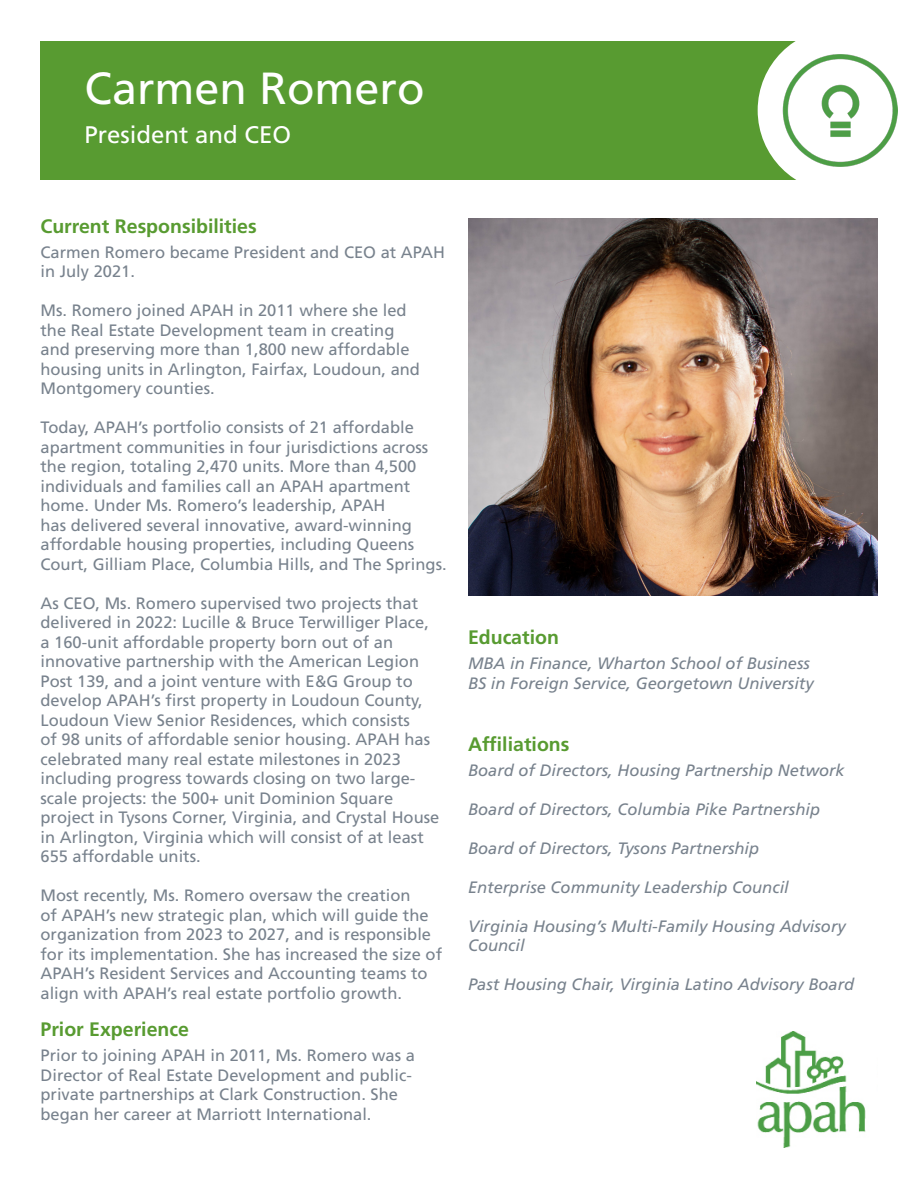
<style>
.page{position:relative;width:918px;height:1188px;background:#fff}
.page>*{position:absolute;margin:0;border:0;box-sizing:border-box;transform-origin:0 0}
.t1{font:45px "Frutiger LT Std";color:#fff}
.t2{font:24px "Frutiger LT Std";color:#fff}
.t3{font:700 19.5px "Frutiger LT Std";color:#589b31}
.t4{font:16.5px/19.5px "Frutiger LT Std";color:#78828d}
.t5{font:italic 16.5px/19.5px "Frutiger LT Std";color:#78828d}
</style>
<div class="page">
<img style="left:468px;top:218px;width:410px;height:378px">
<div style="left:40px;top:41px;width:829px;height:139px;background:#589b31"></div>
<svg style="left:758px;top:41px;width:140px;height:139px"></svg>
<img style="left:783px;top:53px;width:114px;height:115px">
<img style="left:757px;top:1031px;width:109px;height:116px">
<p class="t1" style="left:85px;top:62px;width:342px">Carmen Romero</p>
<p class="t2" style="left:85px;top:121px;width:208px">President and CEO</p>
<p class="t3" style="left:40px;top:214px;width:218px">Current Responsibilities</p>
<p class="t4" style="left:40px;top:242px;width:406px">Carmen Romero became President and CEO at APAH in July 2021.</p>
<p class="t4" style="left:40px;top:301px;width:381px">Ms. Romero joined APAH in 2011 where she led the Real Estate Development team in creating and preserving more than 1,800 new affordable housing units in Arlington, Fairfax, Loudoun, and Montgomery counties.</p>
<p class="t4" style="left:40px;top:418px;width:408px">Today, APAH’s portfolio consists of 21 affordable apartment communities in four jurisdictions across the region, totaling 2,470 units. More than 4,500 individuals and families call an APAH apartment home. Under Ms. Romero’s leadership, APAH<br>has delivered several innovative, award-winning affordable housing properties, including Queens Court, Gilliam Place, Columbia Hills, and The Springs.</p>
<p class="t4" style="left:40px;top:593px;width:400px">As CEO, Ms. Romero supervised two projects that delivered in 2022: Lucille &amp; Bruce Terwilliger Place, a 160-unit affordable property born out of an innovative partnership with the American Legion Post 139, and a joint venture with E&amp;G Group to develop APAH’s first property in Loudoun County, Loudoun View Senior Residences, which consists<br>of 98 units of affordable senior housing. APAH has celebrated many real estate milestones in 2023 including progress towards closing on two large&shy;scale projects: the 500+ unit Dominion Square project in Tysons Corner, Virginia, and Crystal House in Arlington, Virginia which will consist of at least 655 affordable units.</p>
<p class="t4" style="left:40px;top:886px;width:403px">Most recently, Ms. Romero oversaw the creation<br>of APAH’s new strategic plan, which will guide the organization from 2023 to 2027, and is responsible for its implementation. She has increased the size of APAH’s Resident Services and Accounting teams to align with APAH’s real estate portfolio growth.</p>
<p class="t3" style="left:40px;top:1018px;width:150px">Prior Experience</p>
<p class="t4" style="left:40px;top:1046px;width:376px">Prior to joining APAH in 2011, Ms. Romero was a Director of Real Estate Development and public&shy;private partnerships at Clark Construction. She began her career at Marriott International.</p>
<p class="t3" style="left:468px;top:626px;width:93px">Education</p>
<p class="t5" style="left:468px;top:654px;width:343px">MBA in Finance, Wharton School of Business</p>
<p class="t5" style="left:468px;top:673px;width:347px">BS in Foreign Service, Georgetown University</p>
<p class="t3" style="left:468px;top:733px;width:103px">Affiliations</p>
<p class="t5" style="left:468px;top:761px;width:378px">Board of Directors, Housing Partnership Network</p>
<p class="t5" style="left:468px;top:800px;width:354px">Board of Directors, Columbia Pike Partnership</p>
<p class="t5" style="left:468px;top:839px;width:293px">Board of Directors, Tysons Partnership</p>
<p class="t5" style="left:468px;top:878px;width:322px">Enterprise Community Leadership Council</p>
<p class="t5" style="left:468px;top:917px;width:379px">Virginia Housing’s Multi-Family Housing Advisory<br>Council</p>
<p class="t5" style="left:468px;top:975px;width:388px">Past Housing Chair, Virginia Latino Advisory Board</p>
</div>
